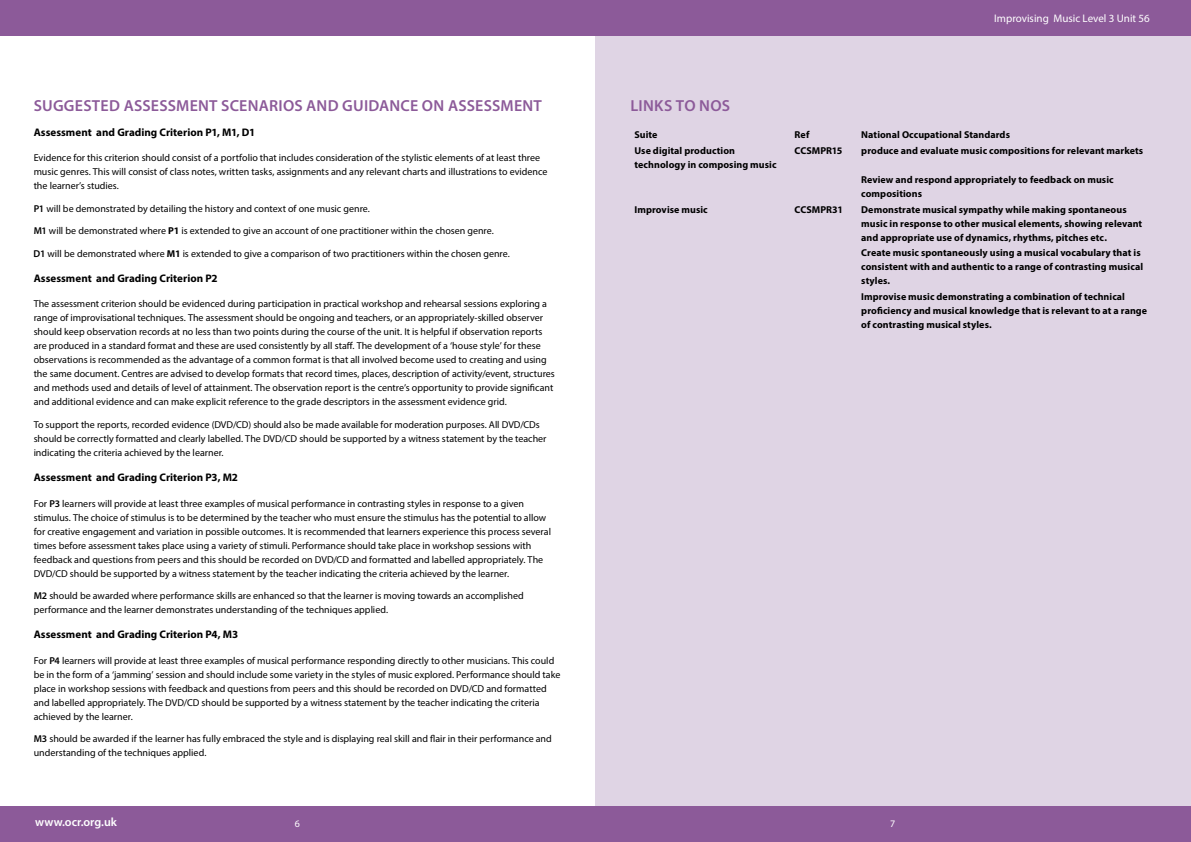
<style>
.page{position:relative;width:1191px;height:842px;background:#fff}
.page>*{position:absolute;margin:0;border:0;box-sizing:border-box;transform-origin:0 0}
.t1{font:600 16px "Myriad Pro";letter-spacing:.015em;color:#8c5a99}
.t2{font:600 12px "Myriad Pro";color:#fff}
.t3{font:700 11px "Myriad Pro";color:#000}
.t4{font:11px "Myriad Pro";color:#fff}
.t5{font:10px/14px "Myriad Pro";color:#000}
.t6{font:700 10px/14px "Myriad Pro";letter-spacing:.005em;color:#000}
.t7{font:10px "Myriad Pro";color:#fff}
.s1{font-weight:600}
.s2{font-weight:700}
</style>
<div class="page">
<div style="left:0;top:806px;width:595px;height:36px;background:#8c5a99"></div>
<div style="left:0;top:0;width:595px;height:36px;background:#8c5a99"></div>
<div style="left:595px;top:806px;width:596px;height:36px;background:#8c5a99"></div>
<div style="left:595px;top:0;width:596px;height:36px;background:#8c5a99"></div>
<div style="left:595px;top:36px;width:596px;height:770px;background:#dfd4e4"></div>
<h1 class="t1" style="left:34px;top:95px;width:69px">SUGGESTED</h1>
<h1 class="t1" style="left:124px;top:95px;width:417px">ASSESSMENT SCENARIOS AND GUIDANCE ON ASSESSMENT</h1>
<p class="t3" style="left:34px;top:125px;width:223px">Assessment and Grading Criterion P1, M1, D1</p>
<p class="t5" style="left:34px;top:151px;width:515px">Evidence for this criterion should consist of a portfolio that includes consideration of the stylistic elements of at least three music genres. This will consist of class notes, written tasks, assignments and any relevant charts and illustrations to evidence the learner’s studies.</p>
<p class="t5" style="left:34px;top:201px;width:338px"><span class="s1">P1</span> will be demonstrated by detailing the history and context of one music genre.</p>
<p class="t5" style="left:34px;top:224px;width:462px"><span class="s1">M1</span> will be demonstrated where <span class="s2">P1</span> is extended to give an account of one practitioner within the chosen genre.</p>
<p class="t5" style="left:34px;top:246px;width:478px"><span class="s1">D1</span> will be demonstrated where <span class="s2">M1</span> is extended to give a comparison of two practitioners within the chosen genre.</p>
<p class="t3" style="left:34px;top:271px;width:186px">Assessment and Grading Criterion P2</p>
<p class="t5" style="left:34px;top:297px;width:523px">The assessment criterion should be evidenced during participation in practical workshop and rehearsal sessions exploring a range of improvisational techniques. The assessment should be ongoing and teachers, or an appropriately-skilled observer should keep observation records at no less than two points during the course of the unit. It is helpful if observation reports are produced in a standard format and these are used consistently by all staff. The development of a ‘house style’ for these observations is recommended as the advantage of a common format is that all involved become used to creating and using the same document. Centres are advised to develop formats that record times, places, description of activity/event, structures and methods used and details of level of attainment. The observation report is the centre’s opportunity to provide significant and additional evidence and can make explicit reference to the grade descriptors in the assessment evidence grid.</p>
<p class="t5" style="left:34px;top:417px;width:514px">To support the reports, recorded evidence (DVD/CD) should also be made available for moderation purposes. All DVD/CDs should be correctly formatted and clearly labelled. The DVD/CD should be supported by a witness statement by the teacher indicating the criteria achieved by the learner.</p>
<p class="t3" style="left:34px;top:470px;width:206px">Assessment and Grading Criterion P3, M2</p>
<p class="t5" style="left:34px;top:496px;width:519px">For <span class="s1">P3</span> learners will provide at least three examples of musical performance in contrasting styles in response to a given stimulus. The choice of stimulus is to be determined by the teacher who must ensure the stimulus has the potential to allow for creative engagement and variation in possible outcomes. It is recommended that learners experience this process several times before assessment takes place using a variety of stimuli. Performance should take place in workshop sessions with feedback and questions from peers and this should be recorded on DVD/CD and formatted and labelled appropriately. The DVD/CD should be supported by a witness statement by the teacher indicating the criteria achieved by the learner.</p>
<p class="t5" style="left:34px;top:589px;width:492px"><span class="s1">M2</span> should be awarded where performance skills are enhanced so that the learner is moving towards an accomplished performance and the learner demonstrates understanding of the techniques applied.</p>
<p class="t3" style="left:34px;top:628px;width:206px">Assessment and Grading Criterion P4, M3</p>
<p class="t5" style="left:34px;top:653px;width:528px">For <span class="s1">P4</span> learners will provide at least three examples of musical performance responding directly to other musicians. This could be in the form of a ‘jamming’ session and should include some variety in the styles of music explored. Performance should take place in workshop sessions with feedback and questions from peers and this should be recorded on DVD/CD and formatted and labelled appropriately. The DVD/CD should be supported by a witness statement by the teacher indicating the criteria achieved by the learner.</p>
<p class="t5" style="left:34px;top:732px;width:520px"><span class="s1">M3</span> should be awarded if the learner has fully embraced the style and is displaying real skill and flair in their performance and understanding of the techniques applied.</p>
<p class="t4" style="left:994px;top:11px;width:157px">Improvising Music Level 3 Unit 56</p>
<h1 class="t1" style="left:630px;top:96px;width:80px">LINKS TO NOS</h1>
<p class="t6" style="left:634px;top:127px;width:25px">Suite</p>
<p class="t6" style="left:794px;top:127px;width:16px">Ref</p>
<p class="t6" style="left:861px;top:127px;width:150px">National Occupational Standards</p>
<p class="t6" style="left:634px;top:143px;width:144px">Use digital production technology in composing music</p>
<p class="t6" style="left:794px;top:143px;width:49px">CCSMPR15</p>
<p class="t6" style="left:861px;top:143px;width:283px">produce and evaluate music compositions for relevant markets</p>
<p class="t6" style="left:861px;top:172px;width:254px">Review and respond appropriately to feedback on music compositions</p>
<p class="t6" style="left:634px;top:202px;width:75px">Improvise music</p>
<p class="t6" style="left:794px;top:202px;width:50px">CCSMPR31</p>
<p class="t6" style="left:861px;top:202px;width:282px">Demonstrate musical sympathy while making spontaneous music in response to other musical elements, showing relevant and appropriate use of dynamics, rhythms, pitches etc.</p>
<p class="t6" style="left:861px;top:245px;width:283px">Create music spontaneously using a musical vocabulary that is consistent with and authentic to a range of contrasting musical styles.</p>
<p class="t6" style="left:861px;top:289px;width:287px">Improvise music demonstrating a combination of technical proficiency and musical knowledge that is relevant to at a range of contrasting musical styles.</p>
<p class="t2" style="left:35px;top:815px;width:83px">WWW.OCR.ORG.UK</p>
<p class="t7" style="left:295px;top:817px;width:7px">6</p>
<p class="t7" style="left:890px;top:817px;width:7px">7</p>
</div>
